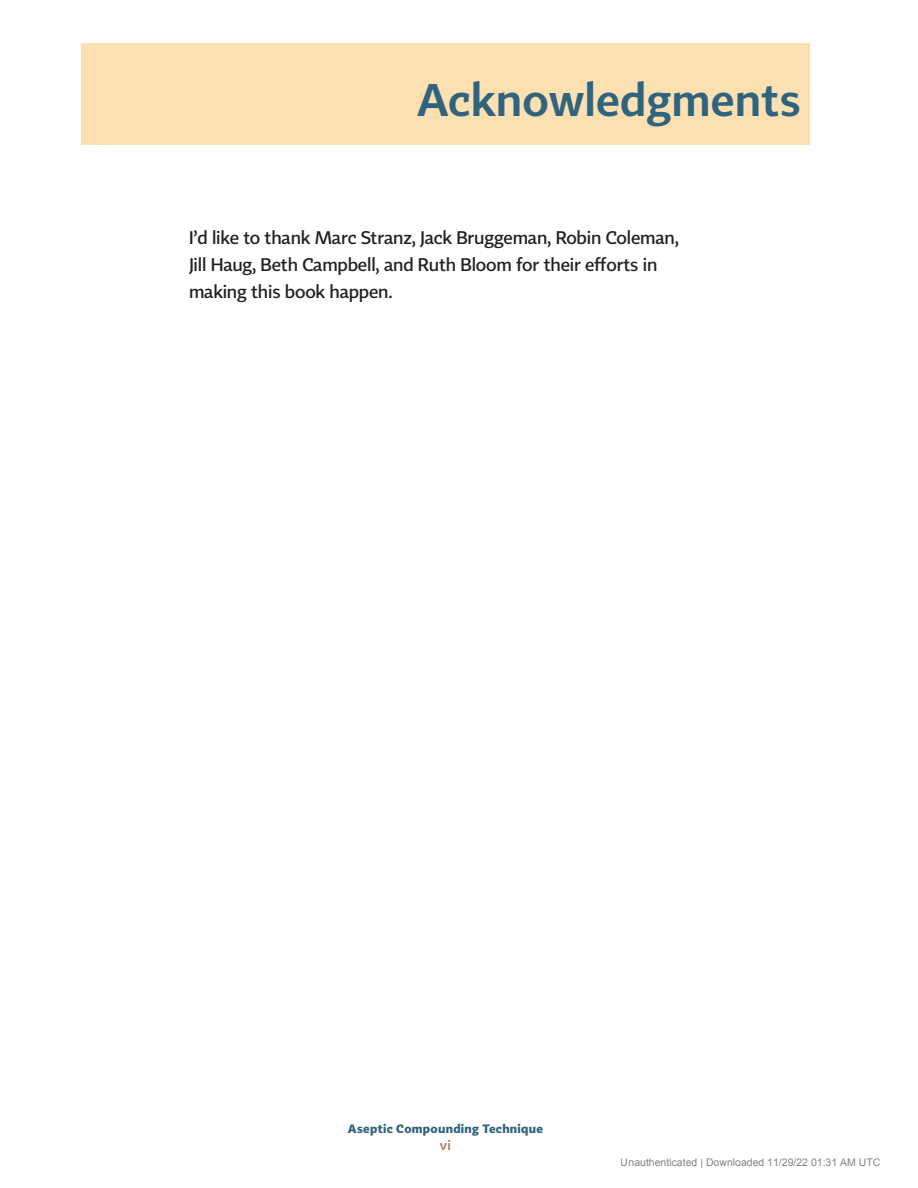
<style>
.page{position:relative;width:918px;height:1188px;background:#fff}
.page>*{position:absolute;margin:0;border:0;box-sizing:border-box;transform-origin:0 0}
.t1{font:300 45px "Tabac Sans";letter-spacing:.005em;color:#30647e}
.t2{font:500 18px/27px "Tabac Sans";letter-spacing:-.01em;color:#231f20}
.t3{font:300 13.5px "Tabac Sans";color:#b07d57}
.t4{font:700 12px "Tabac Sans";letter-spacing:.025em;color:#30647e}
.t5{font:10.5px "Arial";color:rgb(0 0 0/.5)}
</style>
<div class="page">
<div style="left:81px;top:43px;width:729px;height:101px;background:#fde0b2"></div>
<h1 class="t1" style="left:417px;top:73px;width:386px">Acknowledgments</h1>
<p class="t2" style="left:189px;top:224px;width:492px">I’d like to thank Marc Stranz, Jack Bruggeman, Robin Coleman,<br>Jill Haug, Beth Campbell, and Ruth Bloom for their efforts in making this book happen.</p>
<p class="t4" style="left:348px;top:1121px;width:197px">Aseptic Compounding Technique</p>
<p class="t3" style="left:440px;top:1137px;width:13px">vi</p>
<p class="t5" style="left:621px;top:1156px;width:261px">Unauthenticated | Downloaded 11/29/22 01:31 AM UTC</p>
</div>
